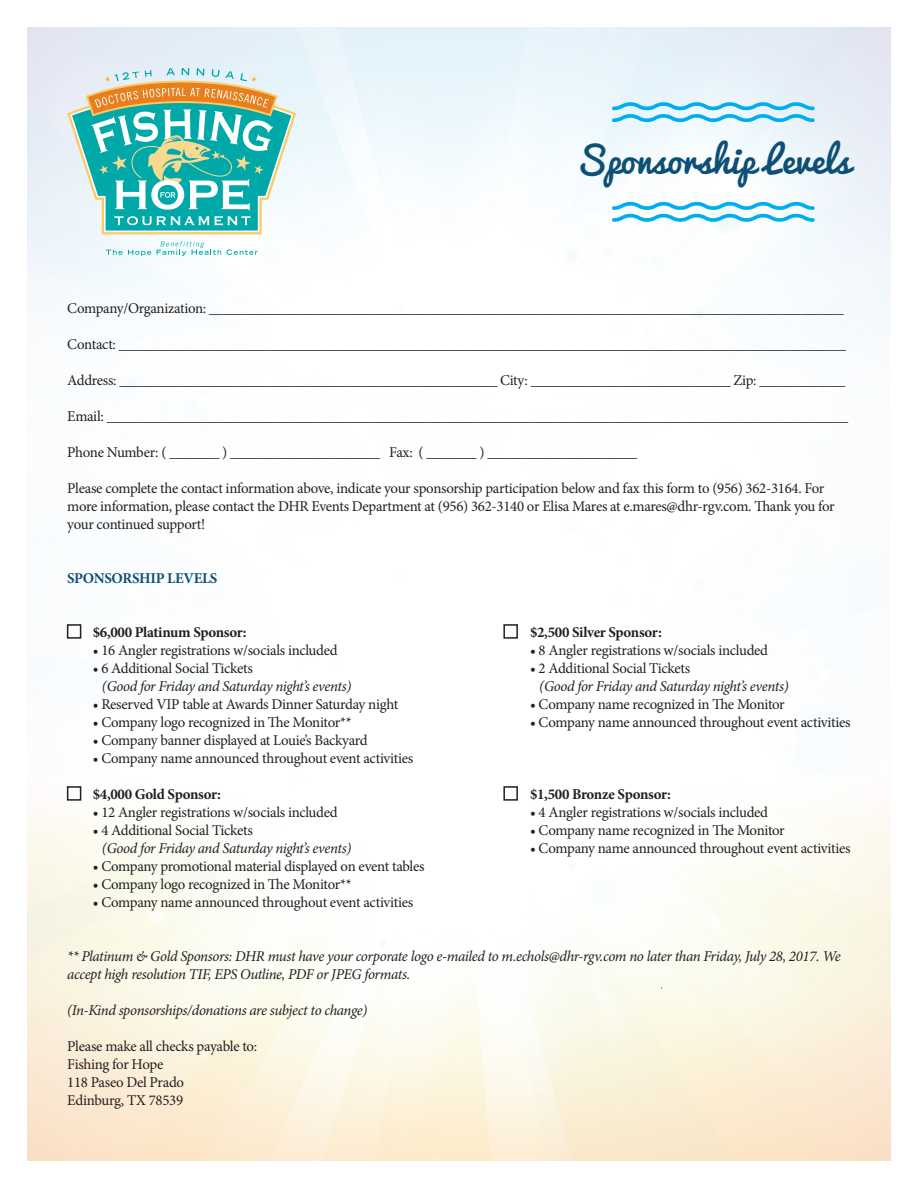
<style>
.page{position:relative;width:918px;height:1188px;background:#fff}
.page>*{position:absolute;margin:0;border:0;box-sizing:border-box;transform-origin:0 0}
.t1{font:35.85px "Pacifico";color:#0e4f76}
.t2{font:15px/18px "Minion Pro";letter-spacing:-.02em;color:#231f20}
.t3{font:italic 15px/18px "Minion Pro";letter-spacing:-.03em;color:#231f20}
.t4{font:700 15px "Minion Pro";letter-spacing:-.02em;color:#231f20}
.t5{font:700 15px "Minion Pro";letter-spacing:-.02em;color:#0e4f76}
</style>
<div class="page">
<svg style="left:67px;top:68px;width:229px;height:188px"></svg>
<svg style="left:612px;top:102px;width:203px;height:20px;background:#91daf6"></svg>
<svg style="left:612px;top:202px;width:203px;height:20px"></svg>
<div style="left:67px;top:624px;width:14px;height:15px;border:2px solid #231f20"></div>
<div style="left:67px;top:786px;width:14px;height:15px;border:2px solid #231f20"></div>
<div style="left:503px;top:624px;width:15px;height:15px;border:2px solid #231f20"></div>
<div style="left:503px;top:786px;width:15px;height:15px;border:2px solid #231f20"></div>
<h1 class="t1" style="left:576px;top:141px;width:276px">Sponsorship Levels</h1>
<p class="t2" style="left:67px;top:299px;width:778px">Company/Organization: _________________________________________________________________________________________</p>
<p class="t2" style="left:67px;top:335px;width:780px">Contact: ______________________________________________________________________________________________________</p>
<p class="t2" style="left:67px;top:371px;width:779px">Address: _____________________________________________________ City: ____________________________ Zip: ____________</p>
<p class="t2" style="left:67px;top:407px;width:783px">Email: ________________________________________________________________________________________________________</p>
<p class="t2" style="left:67px;top:443px;width:572px">Phone Number: ( _______ ) _____________________ Fax: ( _______ ) _____________________</p>
<p class="t2" style="left:67px;top:479px;width:769px">Please complete the contact information above, indicate your sponsorship participation below and fax this form to (956) 362-3164. For more information, please contact the DHR Events Department at (956) 362-3140 or Elisa Mares at e.mares@dhr-rgv.com. Thank you for your continued support!</p>
<p class="t5" style="left:67px;top:567px;width:152px">SPONSORSHIP LEVELS</p>
<p class="t4" style="left:530px;top:621px;width:133px">$2,500 Silver Sponsor:</p>
<p class="t2" style="left:530px;top:641px;width:240px">• 8 Angler registrations w/socials included</p>
<p class="t2" style="left:530px;top:659px;width:162px">• 2 Additional Social Tickets</p>
<p class="t3" style="left:539px;top:677px;width:251px">(Good for Friday and Saturday night’s events)</p>
<p class="t2" style="left:530px;top:695px;width:256px">• Company name recognized in The Monitor</p>
<p class="t2" style="left:530px;top:713px;width:322px">• Company name announced throughout event activities</p>
<p class="t4" style="left:93px;top:621px;width:155px">$6,000 Platinum Sponsor:</p>
<p class="t2" style="left:93px;top:641px;width:246px">• 16 Angler registrations w/socials included</p>
<p class="t2" style="left:93px;top:659px;width:162px">• 6 Additional Social Tickets</p>
<p class="t3" style="left:102px;top:677px;width:251px">(Good for Friday and Saturday night’s events)</p>
<p class="t2" style="left:93px;top:695px;width:307px">• Reserved VIP table at Awards Dinner Saturday night</p>
<p class="t2" style="left:93px;top:713px;width:260px">• Company logo recognized in The Monitor**</p>
<p class="t2" style="left:93px;top:731px;width:276px">• Company banner displayed at Louie’s Backyard</p>
<p class="t2" style="left:93px;top:749px;width:322px">• Company name announced throughout event activities</p>
<p class="t4" style="left:93px;top:783px;width:130px">$4,000 Gold Sponsor:</p>
<p class="t2" style="left:93px;top:803px;width:246px">• 12 Angler registrations w/socials included</p>
<p class="t2" style="left:93px;top:821px;width:162px">• 4 Additional Social Tickets</p>
<p class="t3" style="left:102px;top:839px;width:251px">(Good for Friday and Saturday night’s events)</p>
<p class="t2" style="left:93px;top:857px;width:333px">• Company promotional material displayed on event tables</p>
<p class="t2" style="left:93px;top:875px;width:260px">• Company logo recognized in The Monitor**</p>
<p class="t2" style="left:93px;top:893px;width:322px">• Company name announced throughout event activities</p>
<p class="t3" style="left:67px;top:947px;width:775px">** Platinum &amp; Gold Sponsors: DHR must have your corporate logo e-mailed to m.echols@dhr-rgv.com no later than Friday, July 28, 2017. We accept high resolution TIF, EPS Outline, PDF or JPEG formats.</p>
<p class="t3" style="left:67px;top:1001px;width:302px">(In-Kind sponsorships/donations are subject to change)</p>
<p class="t2" style="left:67px;top:1037px;width:191px">Please make all checks payable to:<br>Fishing for Hope<br>118 Paseo Del Prado<br>Edinburg, TX 78539</p>
<p class="t4" style="left:530px;top:783px;width:142px">$1,500 Bronze Sponsor:</p>
<p class="t2" style="left:530px;top:803px;width:240px">• 4 Angler registrations w/socials included</p>
<p class="t2" style="left:530px;top:821px;width:256px">• Company name recognized in The Monitor</p>
<p class="t2" style="left:530px;top:839px;width:322px">• Company name announced throughout event activities</p>
</div>
